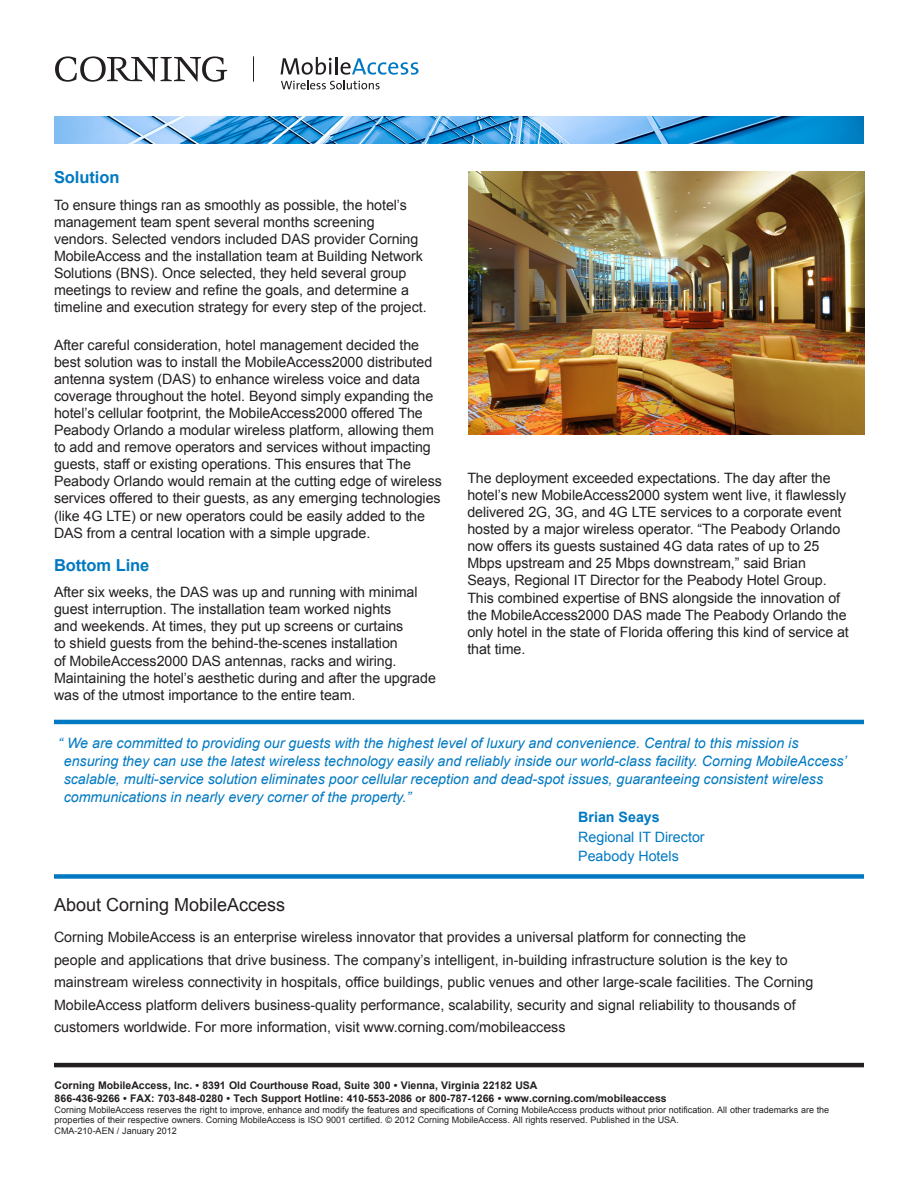
<style>
.page{position:relative;width:918px;height:1188px;background:#fff}
.page>*{position:absolute;margin:0;border:0;box-sizing:border-box;transform-origin:0 0}
.t1{font:18px "Arial";color:#231f20}
.t2{font:700 16.5px "Arial";letter-spacing:-.005em;color:#0079c2}
.Body_Copy{font:14.25px/17.1px "Arial";letter-spacing:-.005em;color:#231f20}
.t3{font:italic 14.25px/18px "Arial";color:#0079c2}
.t4{font:14.25px "Arial";color:#0079c2}
.t5{font:700 14.25px "Arial";color:#0079c2}
.t6{font:700 10.5px "Arial";color:#231f20}
.t7{font:9px/10.8px "Arial";color:#231f20}
</style>
<div class="page">
<svg style="left:55px;top:56px;width:172px;height:26px"></svg>
<svg style="left:253px;top:56px;width:1px;height:26px"></svg>
<svg style="left:281px;top:57px;width:138px;height:32px"></svg>
<img style="left:54px;top:117px;width:810px;height:27px">
<hr style="left:54px;top:720px;width:810px;height:4px;background:#0079c2">
<div style="left:54px;top:874px;width:810px;height:5px;background:#0079c2"></div>
<hr style="left:54px;top:1063px;width:810px;height:4px;background:#231f20">
<img style="left:468px;top:171px;width:397px;height:264px">
<p class="t2" style="left:54px;top:166px;width:67px">Solution</p>
<p class="Body_Copy" style="left:54px;top:196px;width:374px">To ensure things ran as smoothly as possible, the hotel’s management team spent several months screening vendors. Selected vendors included DAS provider Corning MobileAccess and the installation team at Building Network Solutions (BNS). Once selected, they held several group meetings to review and refine the goals, and determine a timeline and execution strategy for every step of the project.</p>
<p class="Body_Copy" style="left:54px;top:336px;width:389px">After careful consideration, hotel management decided the best solution was to install the MobileAccess2000 distributed antenna system (DAS) to enhance wireless voice and data coverage throughout the hotel. Beyond simply expanding the hotel’s cellular footprint, the MobileAccess2000 offered The Peabody Orlando a modular wireless platform, allowing them to add and remove operators and services without impacting guests, staff or existing operations. This ensures that The Peabody Orlando would remain at the cutting edge of wireless services offered to their guests, as any emerging technologies (like 4G LTE) or new operators could be easily added to the DAS from a central location with a simple upgrade.</p>
<p class="t2" style="left:54px;top:554px;width:97px">Bottom Line</p>
<p class="Body_Copy" style="left:54px;top:584px;width:383px">After six weeks, the DAS was up and running with minimal guest interruption. The installation team worked nights<br>and weekends. At times, they put up screens or curtains<br>to shield guests from the behind-the-scenes installation<br>of MobileAccess2000 DAS antennas, racks and wiring.<br>Maintaining the hotel’s aesthetic during and after the upgrade was of the utmost importance to the entire team.</p>
<p class="Body_Copy" style="left:467px;top:469px;width:383px">The deployment exceeded expectations. The day after the hotel’s new MobileAccess2000 system went live, it flawlessly delivered 2G, 3G, and 4G LTE services to a corporate event hosted by a major wireless operator. “The Peabody Orlando now offers its guests sustained 4G data rates of up to 25<br>Mbps upstream and 25 Mbps downstream,” said Brian Seays, Regional IT Director for the Peabody Hotel Group.<br>This combined expertise of BNS alongside the innovation of the MobileAccess2000 DAS made The Peabody Orlando the only hotel in the state of Florida offering this kind of service at that time.</p>
<p class="t3" style="left:64px;top:734px;width:785px;text-indent:-5px">“ We are committed to providing our guests with the highest level of luxury and convenience. Central to this mission is ensuring they can use the latest wireless technology easily and reliably inside our world-class facility. Corning MobileAccess’ scalable, multi-service solution eliminates poor cellular reception and dead-spot issues, guaranteeing consistent wireless communications in nearly every corner of the property.”</p>
<p class="t5" style="left:578px;top:808px;width:83px">Brian Seays</p>
<p class="t4" style="left:578px;top:828px;width:128px">Regional IT Director</p>
<p class="t4" style="left:578px;top:847px;width:102px">Peabody Hotels</p>
<p class="t1" style="left:54px;top:892px;width:233px">About Corning MobileAccess</p>
<p class="Body_Copy" style="left:54px;top:926px;width:761px;line-height:22.5px">Corning MobileAccess is an enterprise wireless innovator that provides a universal platform for connecting the<br>people and applications that drive business. The company’s intelligent, in-building infrastructure solution is the key to mainstream wireless connectivity in hospitals, office buildings, public venues and other large-scale facilities. The Corning MobileAccess platform delivers business-quality performance, scalability, security and signal reliability to thousands of customers worldwide. For more information, visit www.corning.com/mobileaccess</p>
<p class="t6" style="left:55px;top:1079px;width:484px">Corning MobileAccess, Inc. • 8391 Old Courthouse Road, Suite 300 • Vienna, Virginia 22182 USA</p>
<p class="t6" style="left:55px;top:1091px;width:614px">866-436-9266 • FAX: 703-848-0280 • Tech Support Hotline: 410-553-2086 or 800-787-1266 • www.corning.com/mobileaccess</p>
<p class="t7" style="left:55px;top:1104px;width:776px">Corning MobileAccess reserves the right to improve, enhance and modify the features and specifications of Corning MobileAccess products without prior notification. All other trademarks are the properties of their respective owners. Corning MobileAccess is ISO 9001 certified. © 2012 Corning MobileAccess. All rights reserved. Published in the USA.</p>
<p class="t7" style="left:55px;top:1126px;width:124px">CMA-210-AEN / January 2012</p>
</div>
